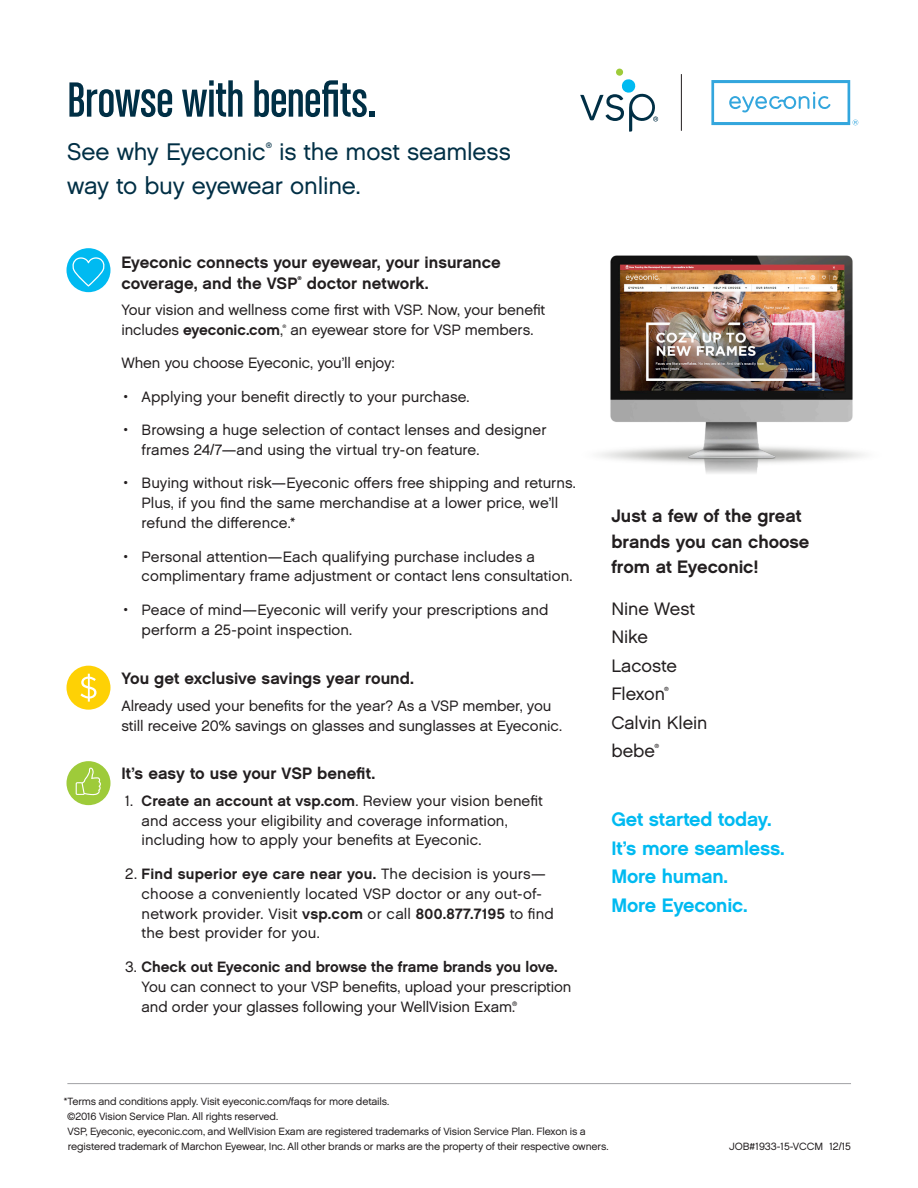
<style>
.page{position:relative;width:918px;height:1188px;background:#fff}
.page>*{position:absolute;margin:0;border:0;box-sizing:border-box;transform-origin:0 0}
.Headline__19_to_24_p{font:52.5px "Chalet Comprime Cologne Sixty";color:#002f45}
.Headline__19_to_24_p-2{font:24px/34.5px "Chalet London Nineteen Sixty";letter-spacing:-.01em;color:#002f45}
.t1{font:19.5px/28.5px "Chalet New York Nineteen Sixty";letter-spacing:-.01em;color:#00baf1}
.t2{font:18px/25.5px "Chalet New York Nineteen Sixty";color:#231f20}
.t3{font:18px "Chalet London Nineteen Sixty";letter-spacing:-.005em;color:#231f20}
.t4{font:16.5px/21px "Chalet New York Nineteen Sixty";color:#231f20}
.t5{font:15px/19.8px "Chalet London Nineteen Sixty";color:#231f20}
.t6{font:10.5px/15px "Chalet London Nineteen Sixty";letter-spacing:-.015em;color:#231f20}
.Headline__19_to_24_p-3{font:7.95px "Chalet London Nineteen Sixty";color:#002f45}
.t7{font:6.45px "Chalet London Nineteen Sixty";color:#231f20}
.t8{font:6px "Chalet London Nineteen Sixty";color:#231f20}
.t9{font:5.4px "Chalet New York Nineteen Sixty";color:#231f20}
.t10{font:4.95px "Chalet London Nineteen Sixty";color:#231f20}
.s1{font-family:"Chalet New York Nineteen Sixty"}
</style>
<div class="page">
<hr style="left:67px;top:1083px;width:784px;height:1px;background:#a0a1a5">
<div style="left:67px;top:761px;width:43px;height:44px;background:#9ecb3a;border-radius:50%"></div>
<svg style="left:76px;top:768px;width:25px;height:27px"></svg>
<div style="left:67px;top:248px;width:43px;height:44px;background:#00baf1;border-radius:50%"></div>
<svg style="left:72px;top:257px;width:33px;height:30px"></svg>
<div style="left:67px;top:666px;width:43px;height:44px;background:#fed105;border-radius:50%"></div>
<svg style="left:80px;top:674px;width:17px;height:28px"></svg>
<img style="left:600px;top:255px;width:264px;height:219px">
<hr style="left:681px;top:74px;width:1px;height:57px;background:#231f20">
<svg style="left:711px;top:80px;width:147px;height:45px"></svg>
<div style="left:616px;top:69px;width:7px;height:7px;background:#9ecb3a;border-radius:50%"></div>
<svg style="left:580px;top:79px;width:78px;height:53px"></svg>
<p class="Headline__19_to_24_p" style="left:67px;top:71px;width:311px">Browse with benefits.</p>
<p class="Headline__19_to_24_p-2" style="left:67px;top:134px;width:200px">See why Eyeconic</p>
<p class="Headline__19_to_24_p-3" style="left:266px;top:140px;width:8px">®</p>
<p class="Headline__19_to_24_p-2" style="left:67px;top:134px;width:445px;text-indent:212px">is the most seamless way to buy eyewear online.</p>
<p class="t4" style="left:121px;top:251px;width:381px">Eyeconic connects your eyewear, your insurance coverage, and the VSP</p>
<p class="t9" style="left:298px;top:275px;width:6px">®</p>
<p class="t4" style="left:307px;top:272px;width:123px">doctor network.</p>
<p class="t5" style="left:121px;top:300px;width:425px">Your vision and wellness come first with VSP. Now, your benefit includes <span class="s1">eyeconic.com</span>,</p>
<p class="t10" style="left:282px;top:323px;width:5px">®</p>
<p class="t5" style="left:291px;top:320px;width:244px">an eyewear store for VSP members.</p>
<p class="t5" style="left:121px;top:353px;width:275px">When you choose Eyeconic, you’ll enjoy:</p>
<p class="t5" style="left:124px;top:387px;width:347px">• Applying your benefit directly to your purchase.</p>
<p class="t5" style="left:142px;top:420px;width:406px;text-indent:-18px">• Browsing a huge selection of contact lenses and designer frames 24/7—and using the virtual try-on feature.</p>
<p class="t5" style="left:142px;top:473px;width:436px;text-indent:-18px">• Buying without risk—Eyeconic offers free shipping and returns.<br>Plus, if you find the same merchandise at a lower price, we’ll refund the difference.*</p>
<p class="t5" style="left:142px;top:546px;width:432px;text-indent:-18px">• Personal attention—Each qualifying purchase includes a complimentary frame adjustment or contact lens consultation.</p>
<p class="t5" style="left:142px;top:600px;width:408px;text-indent:-18px">• Peace of mind—Eyeconic will verify your prescriptions and perform a 25-point inspection.</p>
<p class="t4" style="left:121px;top:668px;width:294px">You get exclusive savings year round.</p>
<p class="t5" style="left:121px;top:696px;width:442px">Already used your benefits for the year? As a VSP member, you still receive 20% savings on glasses and sunglasses at Eyeconic.</p>
<p class="t4" style="left:121px;top:763px;width:255px">It’s easy to use your VSP benefit.</p>
<p class="t5" style="left:142px;top:790px;width:403px;text-indent:-16px">1. <span class="s1">Create an account at vsp.com</span>. Review your vision benefit and access your eligibility and coverage information, including how to apply your benefits at Eyeconic.</p>
<p class="t5" style="left:142px;top:864px;width:414px;text-indent:-16px">2. <span class="s1">Find superior eye care near you.</span> The decision is yours— choose a conveniently located VSP doctor or any out-of&shy;network provider. Visit <span class="s1">vsp.com</span> or call <span class="s1">800.877.7195</span> to find the best provider for you.</p>
<p class="t5" style="left:142px;top:957px;width:431px;text-indent:-16px">3. <span class="s1">Check out Eyeconic and browse the frame brands you love.<br></span>You can connect to your VSP benefits, upload your prescription and order your glasses following your WellVision Exam.</p>
<p class="t7" style="left:512px;top:999px;width:7px">®</p>
<p class="t2" style="left:611px;top:503px;width:200px">Just a few of the great brands you can choose from at Eyeconic!</p>
<p class="t3" style="left:611px;top:598px;width:85px">Nine West</p>
<p class="t3" style="left:611px;top:626px;width:38px">Nike</p>
<p class="t3" style="left:611px;top:655px;width:67px">Lacoste</p>
<p class="t3" style="left:611px;top:683px;width:55px">Flexon</p>
<p class="t8" style="left:664px;top:686px;width:6px">®</p>
<p class="t3" style="left:611px;top:712px;width:98px">Calvin Klein</p>
<p class="t3" style="left:611px;top:740px;width:45px">bebe</p>
<p class="t8" style="left:654px;top:743px;width:6px">®</p>
<p class="t1" style="left:611px;top:805px;width:175px">Get started today.<br>It’s more seamless.<br>More human.<br>More Eyeconic.</p>
<p class="t6" style="left:67px;top:1094px;width:543px;text-indent:-3px">*Terms and conditions apply. Visit eyeconic.com/faqs for more details.<br>©2016 Vision Service Plan. All rights reserved.<br>VSP, Eyeconic, eyeconic.com, and WellVision Exam are registered trademarks of Vision Service Plan. Flexon is a registered trademark of Marchon Eyewear, Inc. All other brands or marks are the property of their respective owners.</p>
<p class="t6" style="left:729px;top:1139px;width:123px">JOB#1933-15-VCCM 12/15</p>
</div>
